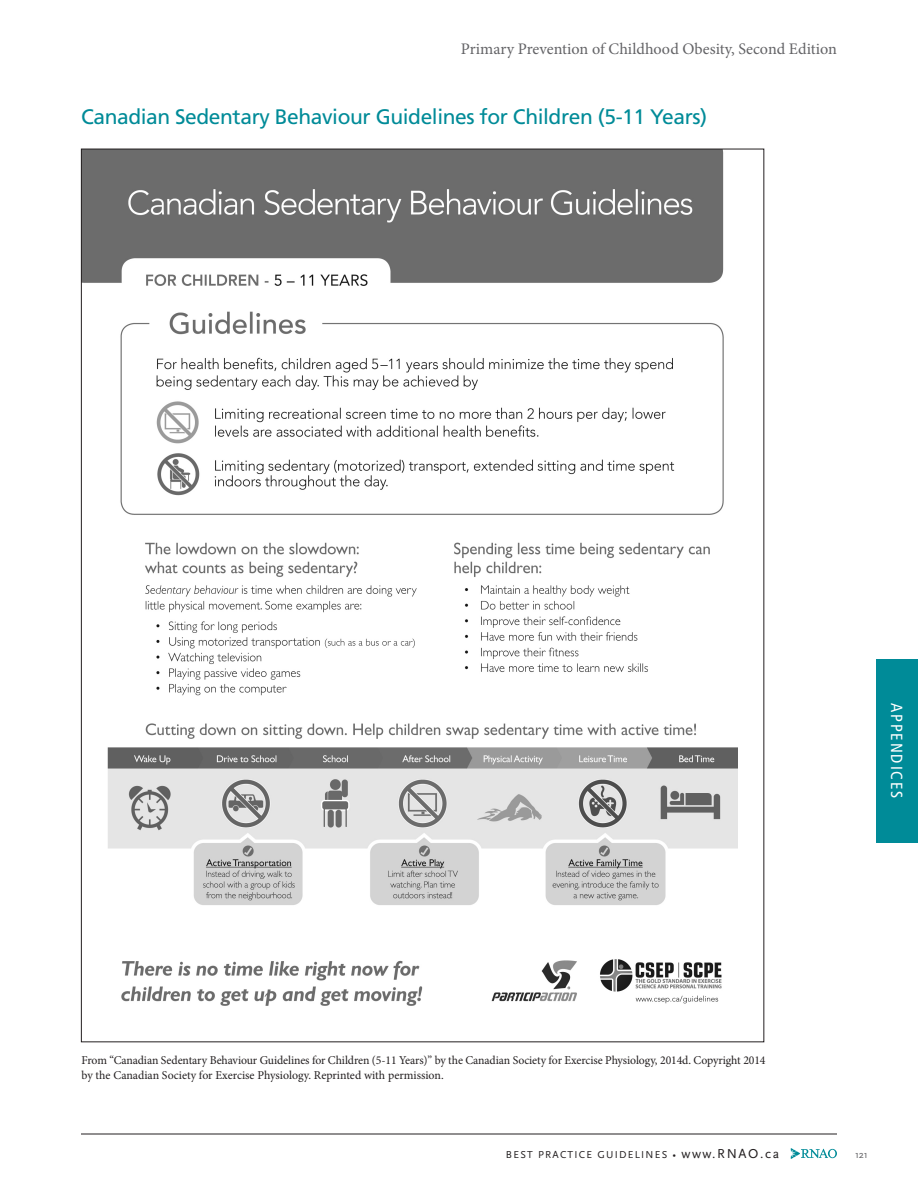
<style>
.page{position:relative;width:918px;height:1188px;background:#fff}
.page>*{position:absolute;margin:0;border:0;box-sizing:border-box;transform-origin:0 0}
.MAIN_BLUE_SUBHEADS{font:21px "Frutiger";letter-spacing:-.02em;color:#008b98}
.t1{font:16.2px "Minion Pro";color:#636366}
.t2{font:condensed 16.2px "Frutiger";letter-spacing:.12em;color:#fff}
.FOOTNOTES{font:12px/15px "Minion Pro";letter-spacing:-.01em;color:#231f20}
.t3{font:10.5px "Scala Sans";letter-spacing:.12em;color:#231f20}
.t4{font:10.5px "Scala Sans";color:#636366}
.s1{font-size:13.5px}
</style>
<div class="page">
<svg style="left:791px;top:1148px;width:46px;height:11px"></svg>
<div style="left:876px;top:659px;width:42px;height:183px;background:#008b98"></div>
<hr style="left:81px;top:1134px;width:756px;height:1px;background:#231f20">
<img style="left:83px;top:151px;width:655px;height:855px">
<h2 class="t1" style="left:461px;top:38px;width:378px">Primary Prevention of Childhood Obesity, Second Edition</h2>
<p class="MAIN_BLUE_SUBHEADS" style="left:81px;top:105px;width:628px">Canadian Sedentary Behaviour Guidelines for Children (5-11 Years)</p>
<h2 class="t2" style="left:906px;top:703px;width:97px;rotate:90deg">APPENDICES</h2>
<p class="FOOTNOTES" style="left:82px;top:1053px;width:686px">From “Canadian Sedentary Behaviour Guidelines for Children (5-11 Years)” by the Canadian Society for Exercise Physiology, 2014d. Copyright 2014 by the Canadian Society for Exercise Physiology. Reprinted with permission.</p>
<p class="t3" style="left:506px;top:1148px;width:275px">BEST PRACTICE GUIDELINES • <span class="s1">www.RNAO.ca</span></p>
<p class="t4" style="left:855px;top:1149px;width:14px">121</p>
</div>
